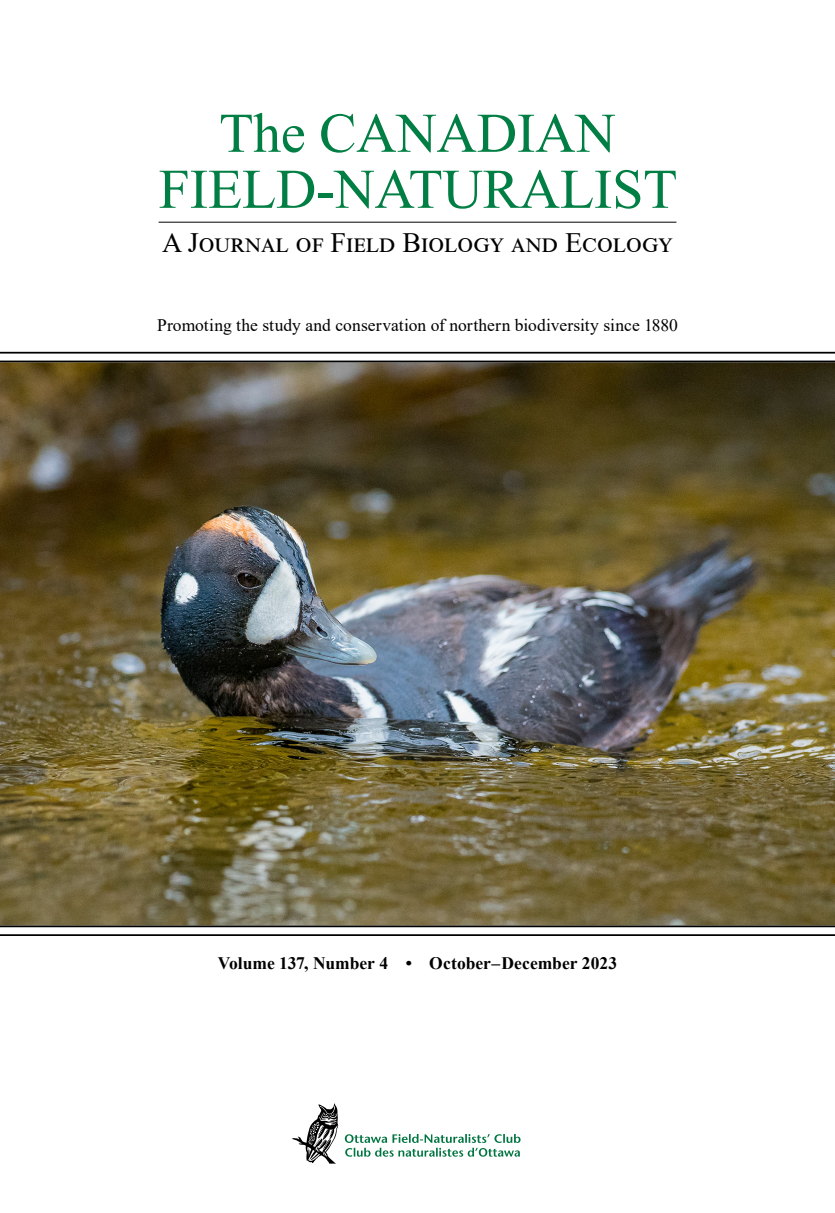
<style>
.page{position:relative;width:835px;height:1213px;background:#fff}
.page>*{position:absolute;margin:0;border:0;box-sizing:border-box;transform-origin:0 0}
.t1{font:56px/56px "Times New Roman";letter-spacing:-.005em;color:#007e43;text-align:center}
.t2{font:28px "Times New Roman";letter-spacing:.065em;color:#000}
.t3{font:17.5px "Times New Roman";letter-spacing:.005em;color:#000}
.t4{font:700 17.5px "Times New Roman";color:#000}
</style>
<div class="page">
<img style="left:0;top:362px;width:835px;height:563px">
<hr style="left:159px;top:222px;width:517px;height:1px;background:#000">
<hr style="left:0;top:352px;width:835px;height:2px;background:#000">
<hr style="left:0;top:360px;width:835px;height:2px;background:#000">
<hr style="left:0;top:925px;width:835px;height:2px;background:#000">
<hr style="left:0;top:934px;width:835px;height:2px;background:#000">
<svg style="left:292px;top:1103px;width:46px;height:60px"></svg>
<svg style="left:345px;top:1134px;width:175px;height:22px"></svg>
<h1 class="t1" style="left:159px;top:103px;width:520px">The CANADIAN<br>FIELD-NATURALIST</h1>
<h2 class="t2" style="left:162px;top:222px;width:512px">A Journal of Field Biology and Ecology</h2>
<p class="t3" style="left:157px;top:313px;width:522px">Promoting the study and conservation of northern biodiversity since 1880</p>
<p class="t4" style="left:218px;top:951px;width:401px">Volume 137, Number 4 • October–December 2023</p>
</div>
